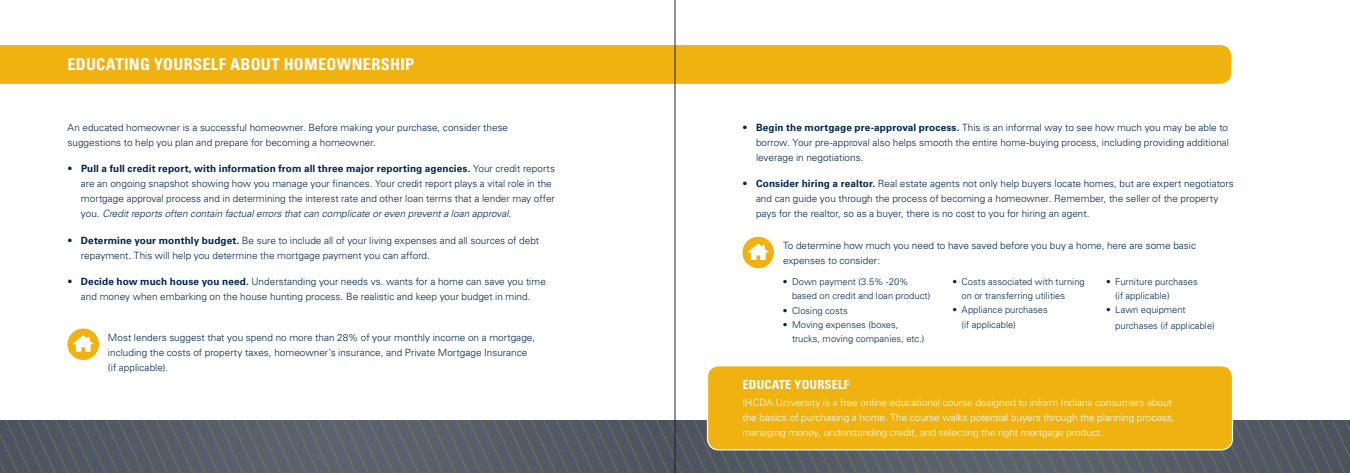
<style>
.page{position:relative;width:1350px;height:473px;background:#fff}
.page>*{position:absolute;margin:0;border:0;box-sizing:border-box;transform-origin:0 0}
.t1{font:700 condensed 16.25px "Univers LT Std";letter-spacing:.025em;color:#fff}
.t2{font:700 condensed 12.5px "Univers LT Std";letter-spacing:.015em;color:#fff}
.t3{font:300 10px/15px "Univers LT Std";color:#00254c}
.t4{font:300 10px/15px "Univers LT Std";color:#fff}
.t5{font:300 9.38px/14.4px "Univers LT Std";color:#00254c}
.s1{font-weight:700}
.s2{font-style:italic}
</style>
<div class="page">
<svg style="left:0;top:420px;width:1350px;height:52px;background:#575d66"></svg>
<div style="left:0;top:45px;width:1231px;height:39px;background:#efb211"></div>
<svg style="left:68px;top:328px;width:31px;height:32px"></svg>
<svg style="left:743px;top:236px;width:31px;height:32px"></svg>
<div style="left:708px;top:365px;width:524px;height:84px;background:#efb211;border-radius:11px"></div>
<div style="left:707px;top:365px;width:526px;height:85px;border:1px solid #fff;border-radius:11px"></div>
<hr style="left:675px;top:0;width:1px;height:472px;background:#231f20">
<p class="t1" style="left:68px;top:55px;width:39px">EDUCATING</p>
<p class="t1" style="left:154px;top:55px;width:49px">YOURSELF</p>
<p class="t1" style="left:230px;top:55px;width:11px">ABO</p>
<p class="t1" style="left:261px;top:55px;width:34px">UT HOMEO</p>
<p class="t1" style="left:337px;top:55px;width:54px">WNERSHIP</p>
<p class="t3" style="left:68px;top:120px;width:442px">An educated homeowner is a successful homeowner. Before making your purchase, consider these suggestions to help you plan and prepare for becoming a homeowner.</p>
<p class="t3" style="left:81px;top:161px;width:476px;text-indent:-13px">• <span class="s1">Pull a full credit report, with information from all three major reporting agencies.</span> Your credit reports are an ongoing snapshot showing how you manage your finances. Your credit report plays a vital role in the mortgage approval process and in determining the interest rate and other loan terms that a lender may offer you. <span class="s2">Credit reports often contain factual errors that can complicate or even prevent a loan approval.</span></p>
<p class="t3" style="left:81px;top:232px;width:460px;text-indent:-13px">• <span class="s1">Determine your monthly budget.</span> Be sure to include all of your living expenses and all sources of debt repayment. This will help you determine the mortgage payment you can afford.</p>
<p class="t3" style="left:67px;top:274px;width:480px;text-align:center">• <span class="s1">Decide how much house you need.</span> Understanding your needs vs. wants for a home can save you time and money when embarking on the house hunting process. Be realistic and keep your budget in mind.</p>
<p class="t3" style="left:108px;top:330px;width:429px">Most lenders suggest that you spend no more than 28% of your monthly income on a mortgage, including the costs of property taxes, homeowner’s insurance, and Private Mortgage Insurance (if applicable).</p>
<p class="t3" style="left:756px;top:120px;width:475px;text-align:justify;text-indent:-13px">• <span class="s1">Begin the mortgage pre-approval process.</span> This is an informal way to see how much you may be able to borrow. Your pre-approval also helps smooth the entire home-buying process, including providing additional leverage in negotiations.</p>
<p class="t3" style="left:756px;top:176px;width:479px;text-indent:-14px">• <span class="s1">Consider hiring a realtor.</span> Real estate agents not only help buyers locate homes, but are expert negotiators and can guide you through the process of becoming a homeowner. Remember, the seller of the property pays for the realtor, so as a buyer, there is no cost to you for hiring an agent.</p>
<p class="t3" style="left:783px;top:237px;width:415px">To determine how much you need to have saved before you buy a home, here are some basic expenses to consider:</p>
<p class="t5" style="left:792px;top:274px;width:140px;text-indent:-9px">• Down payment (3.5% -20% based on credit and loan product)</p>
<p class="t5" style="left:783px;top:303px;width:66px">• Closing costs</p>
<p class="t5" style="left:792px;top:317px;width:134px;text-indent:-9px">• Moving expenses (boxes, trucks, moving companies, etc.)</p>
<p class="t2" style="left:742px;top:376px;width:108px">EDUCATE YOURSELF</p>
<p class="t4" style="left:742px;top:395px;width:434px">IHCDA University is a free online educational course designed to inform Indiana consumers about the basics of purchasing a home. The course walks potential buyers through the planning process, managing money, understanding credit, and selecting the right mortgage product.</p>
<p class="t5" style="left:962px;top:274px;width:125px;text-indent:-9px">• Costs associated with turning on or transferring utilities</p>
<p class="t5" style="left:962px;top:303px;width:88px;text-indent:-9px">• Appliance purchases (if applicable)</p>
<p class="t5" style="left:1115px;top:274px;width:84px;text-indent:-9px">• Furniture purchases (if applicable)</p>
<p class="t5" style="left:1115px;top:302px;width:101px;line-height:15px;text-indent:-9px">• Lawn equipment purchases (if applicable)</p>
</div>
